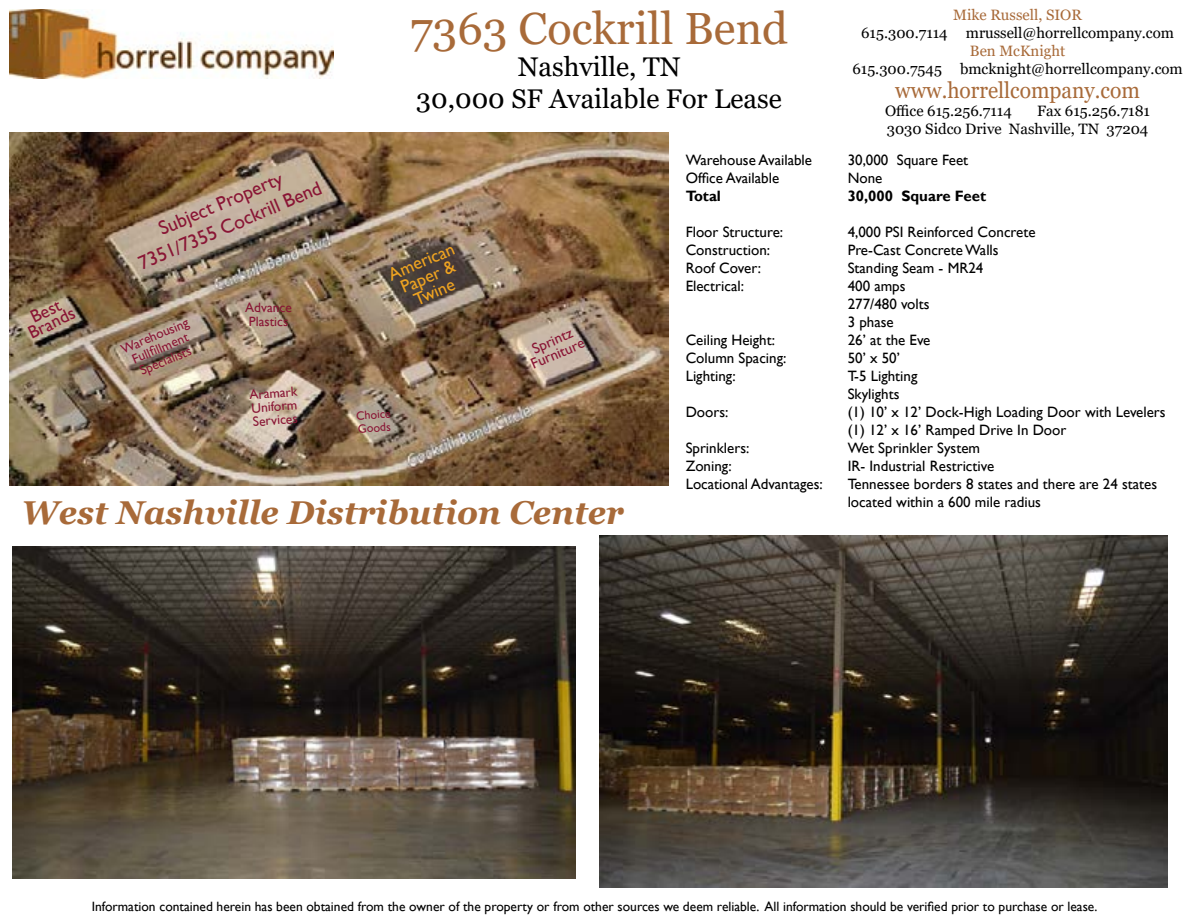
<style>
.page{position:relative;width:1188px;height:918px;background:#fff}
.page>*{position:absolute;margin:0;border:0;box-sizing:border-box;transform-origin:0 0}
.t1{font:45px "Georgia";color:#a86a39}
.t2{font:italic 700 33px "Georgia";color:#a86a39}
.t3{font:27px/32.4px "Georgia";color:#000;text-align:center}
.t4{font:22.5px "Georgia";color:#a86a39;scale:.93 1}
.t5{font:19.5px/24px "Gill Sans";color:#891635;text-align:center}
.t6{font:18px/16.5px "Gill Sans";color:#eea321;text-align:center}
.t7{font:18px/13.5px "Gill Sans";color:#891635;text-align:center}
.t8{font:15px/18px "Gill Sans";color:#000}
.t9{font:15px/18px "Georgia";color:#000;text-align:right}
.t10{font:15px "Georgia";color:#a86a39}
.t11{font:700 15px "Gill Sans";color:#000}
.t12{font:15px/13.5px "Gill Sans";color:#891635;text-align:center}
.t13{font:13.5px "Gill Sans";color:#000}
.t14{font:13.5px/13.5px "Gill Sans";color:#891635}
.t15{font:12px/13.5px "Gill Sans";color:#891635}
</style>
<div class="page">
<img style="left:10px;top:133px;width:659px;height:352px">
<img style="left:10px;top:9px;width:324px;height:69px">
<img style="left:13px;top:547px;width:562px;height:332px">
<img style="left:599px;top:536px;width:569px;height:352px">
<h1 class="t1" style="left:410px;top:1px;width:380px">7363 Cockrill Bend</h1>
<h3 class="t3" style="left:416px;top:51px;width:367px">Nashville, TN<br>30,000 SF Available For Lease</h3>
<p class="t10" style="left:953px;top:5px;width:130px">Mike Russell, SIOR</p>
<p class="t9" style="left:861px;top:24px;width:314px">615.300.7114 mrussell@horrellcompany.com</p>
<p class="t10" style="left:970px;top:41px;width:97px">Ben McKnight</p>
<p class="t9" style="left:852px;top:60px;width:332px">615.300.7545 bmcknight@horrellcompany.com</p>
<h3 class="t4" style="left:895px;top:76px;width:265px">www.horrellcompany.com</h3>
<p class="t9" style="left:885px;top:102px;width:128px">Office 615.256.7114</p>
<p class="t9" style="left:887px;top:102px;width:265px">Fax 615.256.7181<br>3030 Sidco Drive Nashville, TN 37204</p>
<h3 class="t5" style="left:125px;top:231px;width:199px;rotate:-23deg">Subject Property<br>7351/7355 Cockrill Bend</h3>
<p class="t6" style="left:386px;top:268px;width:72px;rotate:-23deg">American<br>Paper &amp;<br>Twine</p>
<p class="t7" style="left:20px;top:316px;width:52px;rotate:-26deg">Best<br>Brands</p>
<p class="t14" style="left:245px;top:301px;width:48px">Advance<br>Plastics</p>
<p class="t14" style="left:119px;top:344px;width:74px;text-align:center;rotate:-23deg">Warehousing<br>Fullfi llment<br>Specialists</p>
<p class="t12" style="left:524px;top:346px;width:58px;rotate:-23deg">Sprintz<br>Furniture</p>
<p class="t14" style="left:249px;top:388px;width:50px;text-align:justify;rotate:-4deg">Aramark Uniform Services</p>
<p class="t15" style="left:356px;top:409px;width:36px;rotate:-4deg">Choice<br>Goods</p>
<h2 class="t2" style="left:22px;top:491px;width:604px">West Nashville Distribution Center</h2>
<p class="t8" style="left:686px;top:151px;width:128px">Warehouse Available</p>
<p class="t8" style="left:848px;top:151px;width:122px">30,000 Square Feet</p>
<p class="t8" style="left:686px;top:169px;width:95px">Office Available</p>
<p class="t8" style="left:848px;top:169px;width:36px">None</p>
<p class="t11" style="left:686px;top:186px;width:37px">Total</p>
<p class="t11" style="left:848px;top:186px;width:140px">30,000 Square Feet</p>
<p class="t8" style="left:686px;top:223px;width:99px">Floor Structure:</p>
<p class="t8" style="left:848px;top:223px;width:189px">4,000 PSI Reinforced Concrete</p>
<p class="t8" style="left:686px;top:241px;width:86px">Construction:</p>
<p class="t8" style="left:848px;top:241px;width:153px">Pre-Cast Concrete Walls</p>
<p class="t8" style="left:686px;top:259px;width:77px">Roof Cover:</p>
<p class="t8" style="left:848px;top:259px;width:137px">Standing Seam - MR24</p>
<p class="t8" style="left:686px;top:277px;width:60px">Electrical:</p>
<p class="t8" style="left:848px;top:277px;width:83px">400 amps<br>277/480 volts<br>3 phase</p>
<p class="t8" style="left:686px;top:331px;width:91px">Ceiling Height:</p>
<p class="t8" style="left:848px;top:331px;width:84px">26’ at the Eve</p>
<p class="t8" style="left:686px;top:349px;width:102px">Column Spacing:</p>
<p class="t8" style="left:848px;top:349px;width:54px">50’ x 50’</p>
<p class="t8" style="left:686px;top:367px;width:52px">Lighting:</p>
<p class="t8" style="left:848px;top:367px;width:71px">T-5 Lighting<br>Skylights</p>
<p class="t8" style="left:686px;top:403px;width:44px">Doors:</p>
<p class="t8" style="left:848px;top:403px;width:320px">(1) 10’ x 12’ Dock-High Loading Door with Levelers (1) 12’ x 16’ Ramped Drive In Door</p>
<p class="t8" style="left:686px;top:439px;width:65px">Sprinklers:</p>
<p class="t8" style="left:848px;top:439px;width:134px">Wet Sprinkler System</p>
<p class="t8" style="left:686px;top:457px;width:47px">Zoning:</p>
<p class="t8" style="left:848px;top:457px;width:148px">IR- Industrial Restrictive</p>
<p class="t8" style="left:686px;top:475px;width:139px">Locational Advantages:</p>
<p class="t8" style="left:848px;top:475px;width:311px">Tennessee borders 8 states and there are 24 states located within a 600 mile radius</p>
<p class="t13" style="left:92px;top:898px;width:1007px">Information contained herein has been obtained from the owner of the property or from other sources we deem reliable. All information should be verified prior to purchase or lease.</p>
</div>
